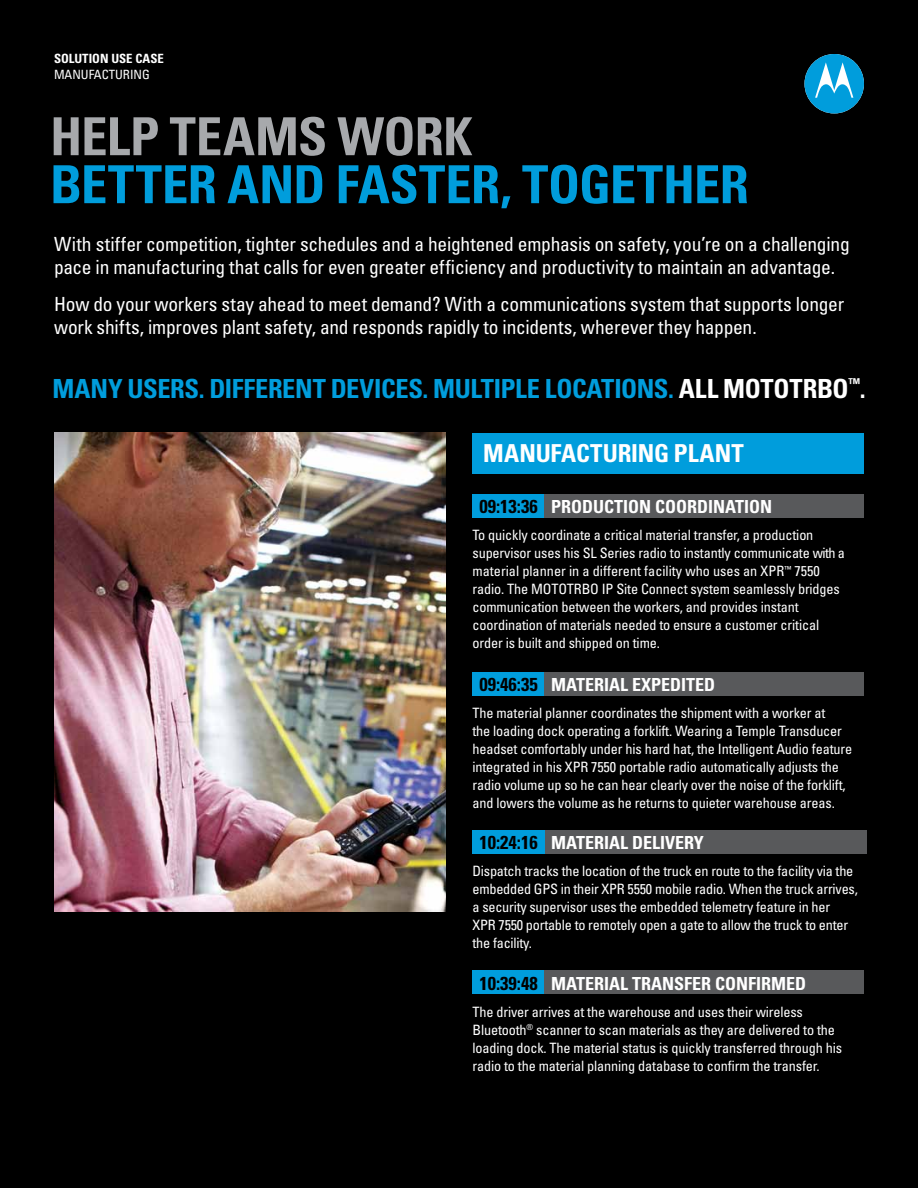
<style>
.page{position:relative;width:918px;height:1188px;background:#000}
.page>*{position:absolute;margin:0;border:0;box-sizing:border-box;transform-origin:0 0}
.t1{font:700 condensed 52.5px "Univers";letter-spacing:-.005em;color:#009ddc}
.t2{font:700 condensed 52.5px "Univers";letter-spacing:-.01em;color:#a7a9ac}
.t3{font:700 condensed 26.4px "Univers";letter-spacing:-.015em;color:#009ddc}
.t4{font:700 condensed 24.75px "Univers";color:#fff}
.t5{font:condensed 19.5px/23.2px "Univers";letter-spacing:-.01em;color:#fff}
.t6{font:700 condensed 18px "Univers";color:#fff}
.t7{font:condensed 14.25px/18px "Univers";letter-spacing:-.01em;color:#fff}
.t8{font:700 condensed 12.75px "Univers";color:#fff}
.t9{font:condensed 12.75px "Univers";color:#fff}
.s1{color:#fff}
.s2{font-size:18.75px;color:#000}
</style>
<div class="page">
<div style="left:472px;top:495px;width:73px;height:23px;background:#009ddc"></div>
<div style="left:545px;top:495px;width:319px;height:23px;background:#58595b"></div>
<div style="left:472px;top:672px;width:73px;height:23px;background:#009ddc"></div>
<div style="left:545px;top:672px;width:319px;height:23px;background:#58595b"></div>
<div style="left:472px;top:830px;width:73px;height:24px;background:#009ddc"></div>
<div style="left:545px;top:830px;width:322px;height:24px;background:#58595b"></div>
<div style="left:472px;top:971px;width:73px;height:23px;background:#009ddc"></div>
<div style="left:545px;top:971px;width:319px;height:23px;background:#58595b"></div>
<div style="left:472px;top:433px;width:392px;height:40px;background:#009ddc"></div>
<svg style="left:805px;top:54px;width:59px;height:59px"></svg>
<img style="left:54px;top:433px;width:392px;height:478px">
<p class="t8" style="left:54px;top:51px;width:111px">SOLUTION USE CASE</p>
<p class="t9" style="left:54px;top:66px;width:97px">MANUFACTURING</p>
<h1 class="t2" style="left:50px;top:104px;width:424px">HELP TEAMS WORK</h1>
<h1 class="t1" style="left:50px;top:152px;width:700px">BETTER AND FASTER, TOGETHER</h1>
<h3 class="t5" style="left:54px;top:232px;width:797px">With stiffer competition, tighter schedules and a heightened emphasis on safety, you’re on a challenging pace in manufacturing that calls for even greater efficiency and productivity to maintain an advantage.</h3>
<h3 class="t5" style="left:54px;top:292px;width:792px">How do your workers stay ahead to meet demand? With a communications system that supports longer work shifts, improves plant safety, and responds rapidly to incidents, wherever they happen.</h3>
<h2 class="t3" style="left:52px;top:372px;width:815px">MANY USERS. DIFFERENT DEVICES. MULTIPLE LOCATIONS. <span class="s1">ALL MOTOTRBO</span><sup>™</sup><span class="s1">.</span></h2>
<h3 class="t4" style="left:483px;top:438px;width:36px">MANUFACTURING</h3>
<h3 class="t4" style="left:674px;top:438px;width:29px">PLANT</h3>
<p class="t6" style="left:480px;top:496px;width:294px"><span class="s2">09:13:36</span> PRODUCTION COORDINATION</p>
<p class="t7" style="left:472px;top:526px;width:374px">To quickly coordinate a critical material transfer, a production supervisor uses his SL Series radio to instantly communicate with a material planner in a different facility who uses an XPR<sup>™</sup> 7550 radio. The MOTOTRBO IP Site Connect system seamlessly bridges communication between the workers, and provides instant coordination of materials needed to ensure a customer critical order is built and shipped on time.</p>
<p class="t6" style="left:480px;top:673px;width:237px"><span class="s2">09:46:35</span> MATERIAL EXPEDITED</p>
<p class="t7" style="left:472px;top:704px;width:381px">The material planner coordinates the shipment with a worker at<br>the loading dock operating a forklift. Wearing a Temple Transducer headset comfortably under his hard hat, the Intelligent Audio feature integrated in his XPR 7550 portable radio automatically adjusts the radio volume up so he can hear clearly over the noise of the forklift, and lowers the volume as he returns to quieter warehouse areas.</p>
<p class="t6" style="left:480px;top:832px;width:226px"><span class="s2">10:24:16</span> MATERIAL DELIVERY</p>
<p class="t7" style="left:472px;top:862px;width:387px">Dispatch tracks the location of the truck en route to the facility via the embedded GPS in their XPR 5550 mobile radio. When the truck arrives, a security supervisor uses the embedded telemetry feature in her<br>XPR 7550 portable to remotely open a gate to allow the truck to enter the facility.</p>
<p class="t6" style="left:480px;top:972px;width:328px"><span class="s2">10:39:48</span> MATERIAL TRANSFER CONFIRMED</p>
<p class="t7" style="left:472px;top:1002px;width:371px">The driver arrives at the warehouse and uses their wireless Bluetooth<sup>®</sup> scanner to scan materials as they are delivered to the loading dock. The material status is quickly transferred through his radio to the material planning database to confirm the transfer.</p>
</div>
